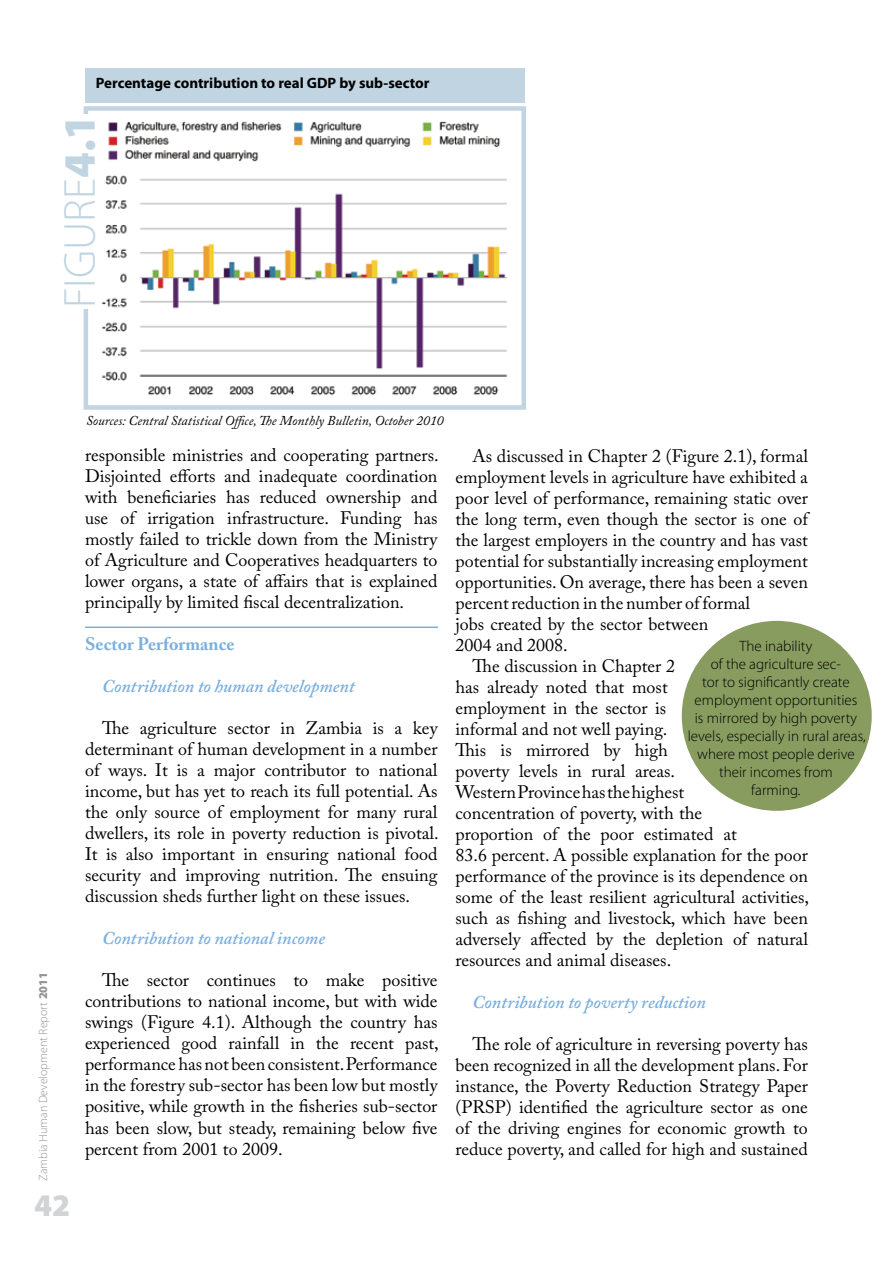
<style>
.page{position:relative;width:893px;height:1263px;background:#fff}
.page>*{position:absolute;margin:0;border:0;box-sizing:border-box;transform-origin:0 0}
.t1{font:300 45px "Myriad Pro";color:#c0d4e2}
.t2{font:900 31.5px "Myriad Pro";color:#d1d3d4}
.t3{font:18px/21px "Adobe Caslon Pro";color:#000;text-align:justify}
.t4{font:italic 600 18px "Adobe Caslon Pro";color:#7bafde}
.t5{font:700 18px "Adobe Caslon Pro";color:#7bafde}
.t6{font:300 15px/18px "Myriad Pro";color:#000;text-align:center}
.t7{font:700 15px "Myriad Pro";color:#000}
.t8{font:italic 13.5px "Adobe Caslon Pro";color:#000}
.t9{font:300 12px "Myriad Pro";color:#939598}
.s1{font-weight:900}
</style>
<div class="page">
<div style="left:682px;top:621px;width:190px;height:190px;background:#889c5f;border-radius:50%"></div>
<img style="left:101px;top:121px;width:406px;height:275px">
<div style="left:84px;top:106px;width:442px;height:304px;border:4px solid #c0d4e2"></div>
<div style="left:61px;top:114px;width:34px;height:194px;background:#fff"></div>
<div style="left:85px;top:68px;width:439px;height:34px;background:#c0d4e2"></div>
<hr style="left:85px;top:626px;width:353px;height:2px;background:#7bafde">
<p class="t7" style="left:96px;top:73px;width:335px">Percentage contribution to real GDP by sub-sector</p>
<p class="t1" style="left:53px;top:308px;width:196px;rotate:-90deg">FIGURE<span class="s1">4.1</span></p>
<p class="t9" style="left:36px;top:1180px;width:210px;rotate:-90deg">Zambia Human Development Report <span class="s1">2011</span></p>
<p class="t2" style="left:34px;top:1184px;width:38px">42</p>
<p class="t8" style="left:86px;top:413px;width:359px">Sources: Central Statistical Office, The Monthly Bulletin, October 2010</p>
<p class="t3" style="left:85px;top:445px;width:355px">responsible ministries and cooperating partners.<br>Disjointed efforts and inadequate coordination with beneficiaries has reduced ownership and use of irrigation infrastructure. Funding has mostly failed to trickle down from the Ministry of Agriculture and Cooperatives headquarters to lower organs, a state of affairs that is explained principally by limited fiscal decentralization.</p>
<p class="t5" style="left:85px;top:634px;width:151px">Sector Performance</p>
<p class="t4" style="left:102px;top:676px;width:254px">Contribution to human development</p>
<p class="t3" style="left:85px;top:718px;width:355px;text-indent:17px">The agriculture sector in Zambia is a key determinant of human development in a number of ways. It is a major contributor to national income, but has yet to reach its full potential. As the only source of employment for many rural dwellers, its role in poverty reduction is pivotal.<br>It is also important in ensuring national food security and improving nutrition. The ensuing discussion sheds further light on these issues.</p>
<p class="t4" style="left:102px;top:928px;width:224px">Contribution to national income</p>
<p class="t3" style="left:85px;top:970px;width:355px;text-indent:17px">The sector continues to make positive contributions to national income, but with wide swings (Figure 4.1). Although the country has experienced good rainfall in the recent past, performance has not been consistent. Performance in the forestry sub-sector has been low but mostly positive, while growth in the fisheries sub-sector has been slow, but steady, remaining below five percent from 2001 to 2009.</p>
<p class="t3" style="left:472px;top:445px;width:337px">As discussed in Chapter 2 (Figure 2.1), formal</p>
<p class="t3" style="left:455px;top:466px;width:354px">employment levels in agriculture have exhibited a</p>
<p class="t3" style="left:455px;top:487px;width:354px">poor level of performance, remaining static over</p>
<p class="t3" style="left:455px;top:508px;width:354px">the long term, even though the sector is one of</p>
<p class="t3" style="left:455px;top:529px;width:354px">the largest employers in the country and has vast</p>
<p class="t3" style="left:455px;top:550px;width:354px">potential for substantially increasing employment</p>
<p class="t3" style="left:455px;top:571px;width:354px">opportunities. On average, there has been a seven</p>
<p class="t3" style="left:455px;top:592px;width:296px">percent reduction in the number of formal</p>
<p class="t3" style="left:455px;top:613px;width:254px">jobs created by the sector between</p>
<p class="t3" style="left:455px;top:634px;width:114px">2004 and 2008.</p>
<p class="t3" style="left:472px;top:655px;width:204px">The discussion in Chapter 2</p>
<p class="t3" style="left:455px;top:676px;width:214px">has already noted that most</p>
<p class="t3" style="left:455px;top:697px;width:212px">employment in the sector is</p>
<p class="t3" style="left:455px;top:718px;width:213px">informal and not well paying.</p>
<p class="t3" style="left:455px;top:739px;width:214px">This is mirrored by high</p>
<p class="t3" style="left:455px;top:760px;width:221px">poverty levels in rural areas.</p>
<p class="t3" style="left:455px;top:781px;width:230px">Western Province has the highest</p>
<p class="t3" style="left:455px;top:802px;width:248px">concentration of poverty, with the</p>
<p class="t3" style="left:455px;top:823px;width:283px">proportion of the poor estimated at</p>
<p class="t3" style="left:455px;top:844px;width:354px">83.6 percent. A possible explanation for the poor</p>
<p class="t3" style="left:455px;top:865px;width:354px">performance of the province is its dependence on</p>
<p class="t3" style="left:455px;top:886px;width:355px">some of the least resilient agricultural activities,</p>
<p class="t3" style="left:455px;top:907px;width:354px">such as fishing and livestock, which have been</p>
<p class="t3" style="left:455px;top:928px;width:354px">adversely affected by the depletion of natural</p>
<p class="t3" style="left:455px;top:949px;width:217px">resources and animal diseases.</p>
<p class="t4" style="left:472px;top:991px;width:235px">Contribution to poverty reduction</p>
<p class="t3" style="left:455px;top:1033px;width:354px;text-indent:17px">The role of agriculture in reversing poverty has been recognized in all the development plans. For instance, the Poverty Reduction Strategy Paper (PRSP) identified the agriculture sector as one of the driving engines for economic growth to reduce poverty, and called for high and sustained</p>
<p class="t6" style="left:688px;top:637px;width:180px">The inability<br>of the agriculture sec-<br>tor to significantly create employment opportunities<br>is mirrored by high poverty levels, especially in rural areas, where most people derive their incomes from<br>farming.</p>
</div>
